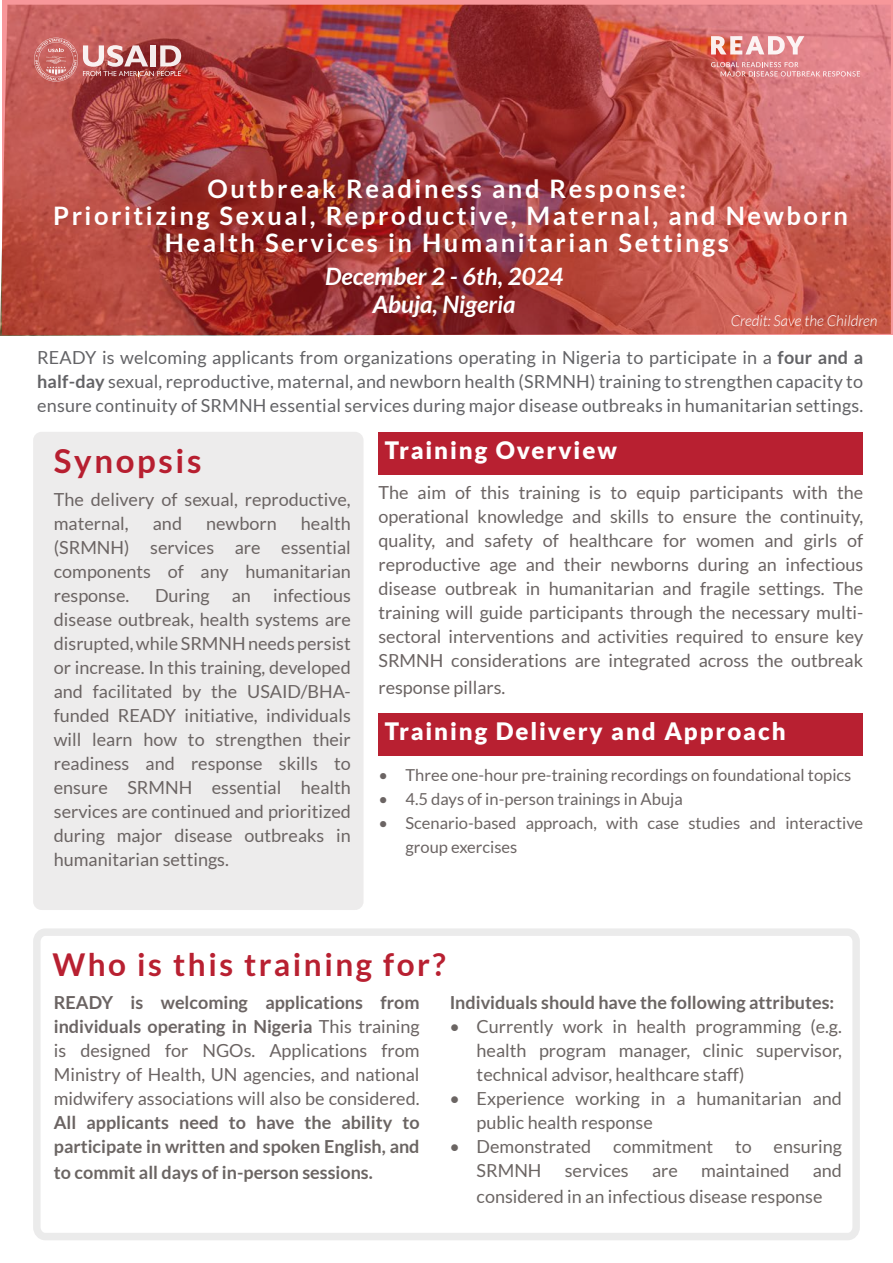
<style>
.page{position:relative;width:893px;height:1263px;background:#fff}
.page>*{position:absolute;margin:0;border:0;box-sizing:border-box;transform-origin:0 0}
.t1{font:700 33px "Lato";letter-spacing:.08em;color:#b71f30}
.t2{font:700 31.5px "Lato";letter-spacing:.08em;color:#b82031}
.t3{font:700 25.5px/27px "Lato";letter-spacing:.1em;color:#fff;text-align:center}
.t4{font:900 24px "Lato";letter-spacing:.08em;color:#fff}
.t5{font:italic 700 24px "Lato";color:#fff}
.t6{font:18px/24px "Lato";color:#6b6463;text-align:justify}
.t7{font:18px/24px "Lato";color:#6b6563}
.t8{font:18px/24px "Lato";letter-spacing:.01em;color:#636366;text-align:justify}
.t9{font:700 18px "Lato";color:#6b6563}
.t10{font:16.5px/24px "Lato";color:#6b6463}
.t11{font:italic 300 15px "Lato";color:#fff}
.s1{font-weight:700}
.s2{font-weight:700;color:#6b6563}
</style>
<div class="page">
<img style="left:3px;top:0;width:890px;height:335px">
<svg style="left:34px;top:38px;width:147px;height:44px;background:#c17270"></svg>
<svg style="left:711px;top:62px;width:149px;height:15px;background:#e09194"></svg>
<svg style="left:711px;top:36px;width:93px;height:19px"></svg>
<div style="left:33px;top:432px;width:331px;height:478px;background:#edecec;border-radius:9px"></div>
<div style="left:378px;top:432px;width:485px;height:42px;background:#b82031"></div>
<div style="left:33px;top:928px;width:827px;height:312px;border:8px solid #9c9a9d;border-radius:9px"></div>
<div style="left:378px;top:713px;width:485px;height:43px;background:#b82031"></div>
<p class="t3" style="left:208px;top:174px;width:480px">Outbreak Readiness and Response:</p>
<p class="t3" style="left:53px;top:201px;width:796px">Prioritizing Sexual, Reproductive, Maternal, and Newborn<br>Health Services in Humanitarian Settings</p>
<p class="t5" style="left:325px;top:262px;width:240px">December 2 - 6th, 2024</p>
<p class="t5" style="left:373px;top:291px;width:144px">Abuja, Nigeria</p>
<p class="t11" style="left:731px;top:312px;width:148px">Credit: Save the Children</p>
<p class="t8" style="left:37px;top:346px;width:827px">READY is welcoming applicants from organizations operating in Nigeria to participate in a <span class="s1">four and a half-day</span> sexual, reproductive, maternal, and newborn health (SRMNH) training to strengthen capacity to ensure continuity of SRMNH essential services during major disease outbreaks in humanitarian settings.</p>
<p class="t1" style="left:54px;top:442px;width:149px">Synopsis</p>
<p class="t6" style="left:54px;top:488px;width:298px">The delivery of sexual, reproductive, maternal,</p>
<p class="t4" style="left:385px;top:436px;width:234px">Training Overview</p>
<p class="t6" style="left:378px;top:480px;width:486px">The aim of this training is to equip participants with the operational knowledge and skills to ensure the continuity, quality, and safety of healthcare for women and girls of reproductive age and their newborns during an infectious disease outbreak in humanitarian and fragile settings. The training will guide participants through the necessary multi&shy;sectoral interventions and activities required to ensure key SRMNH considerations are integrated across the outbreak</p>
<p class="t6" style="left:378px;top:675px;width:128px">response pillars.</p>
<p class="t6" style="left:54px;top:512px;width:298px;text-indent:247px">health (SRMNH) services are essential components of any humanitarian response.</p>
<p class="t6" style="left:153px;top:512px;width:31px">and</p>
<p class="t6" style="left:206px;top:512px;width:72px">newborn</p>
<p class="t6" style="left:54px;top:584px;width:298px;text-indent:101px">During an infectious disease outbreak, health systems are disrupted, while SRMNH needs persist or increase. In this training, developed and facilitated by the USAID/BHA&shy;funded READY initiative, individuals will learn how to strengthen their readiness and response skills to ensure SRMNH essential health services are continued and prioritized during major disease outbreaks in humanitarian settings.</p>
<p class="t4" style="left:385px;top:717px;width:402px">Training Delivery and Approach</p>
<p class="t10" style="left:378px;top:763px;width:474px">• Three one-hour pre-training recordings on foundational topics</p>
<p class="t10" style="left:378px;top:787px;width:306px">• 4.5 days of in-person trainings in Abuja</p>
<p class="t10" style="left:405px;top:811px;width:459px;text-indent:-27px">• Scenario-based approach, with case studies and interactive group exercises</p>
<p class="t2" style="left:52px;top:947px;width:395px">Who is this training for?</p>
<p class="t6" style="left:54px;top:990px;width:367px"><span class="s1">READY is welcoming applications from individuals operating in Nigeria</span> This training is designed for NGOs. Applications from Ministry of Health, UN agencies, and national midwifery associations will also be considered.<br><span class="s1">All applicants need to have</span> <span class="s2">the ability to participate in written and spoken English, and to commit all days of in-person sessions.</span></p>
<p class="t9" style="left:450px;top:992px;width:386px">Individuals should have the following attributes:</p>
<p class="t7" style="left:477px;top:1014px;width:367px;text-align:justify;text-indent:-27px">• Currently work in health programming (e.g. health program manager, clinic supervisor, technical advisor, healthcare staff)</p>
<p class="t7" style="left:477px;top:1086px;width:367px;text-indent:-27px">• Experience working in a humanitarian and public health response</p>
<p class="t7" style="left:477px;top:1134px;width:367px;text-indent:-27px">• Demonstrated commitment to ensuring<br>SRMNH</p>
<p class="t7" style="left:477px;top:1158px;width:367px;line-height:25.5px;text-indent:336px">and considered in an infectious disease response</p>
<p class="t7" style="left:565px;top:1158px;width:65px">services</p>
<p class="t7" style="left:652px;top:1158px;width:27px">are</p>
<p class="t7" style="left:701px;top:1158px;width:90px">maintained</p>
</div>
